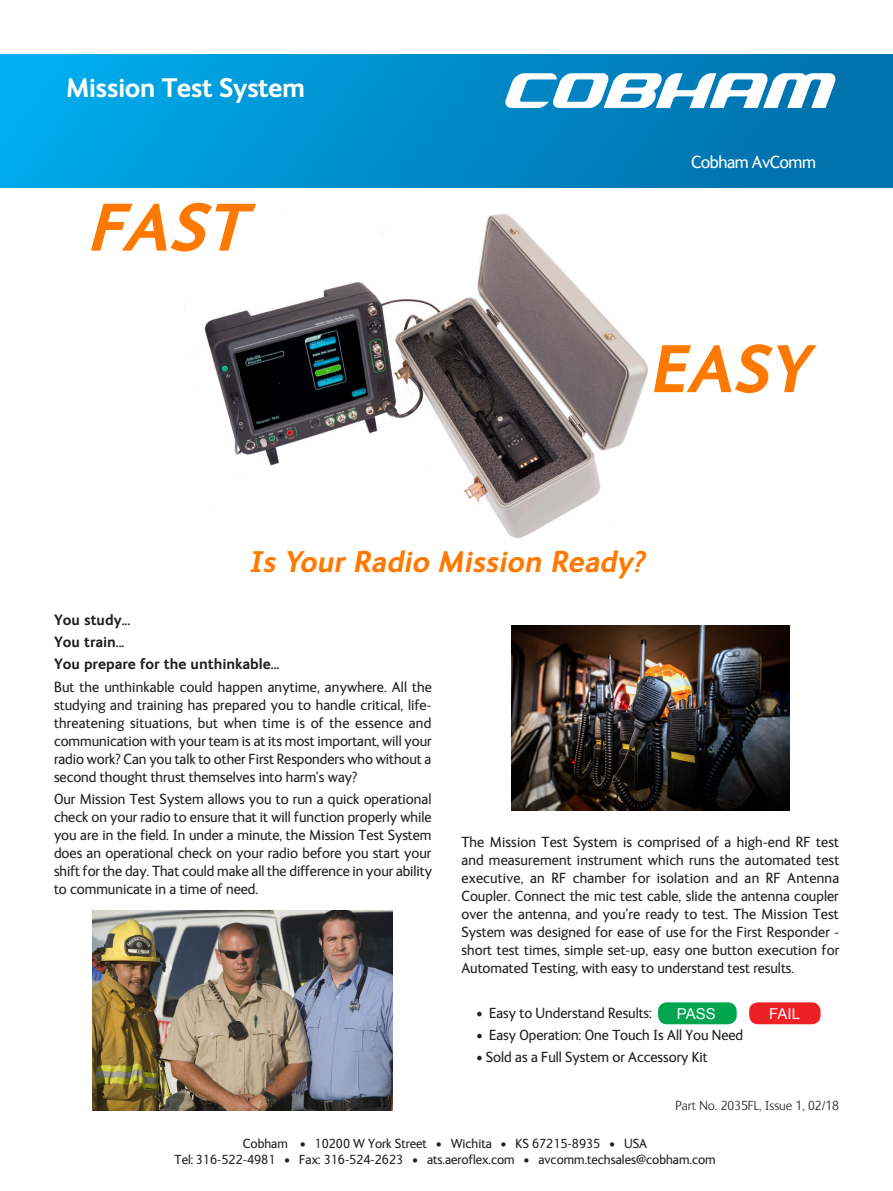
<style>
.page{position:relative;width:893px;height:1191px;background:#fff}
.page>*{position:absolute;margin:0;border:0;box-sizing:border-box;transform-origin:0 0}
.t1{font:italic 700 67.5px "FS Ingrid";color:#ff7900}
.t2{font:italic 700 30px "FS Ingrid";color:#ff7900}
.t3{font:700 27px "FS Ingrid";letter-spacing:-.025em;color:#fffefa}
.t4{font:18px "FS Ingrid";letter-spacing:-.025em;color:#fffefa}
.t5{font:15px/18px "FS Ingrid";color:#231f20;text-align:justify}
.t6{font:700 15px/22.2px "FS Ingrid";color:#231f20}
.t7{font:15px "Arial";color:#fff}
.t8{font:13.5px/16.2px "FS Ingrid";color:#231f20;text-align:center}
.t9{font:300 13.5px "FS Ingrid";color:#231f20}
.s1{font-weight:300}
</style>
<div class="page">
<div style="left:0;top:54px;width:893px;height:133px;background:linear-gradient(to right,#00acec,#006ca7)"></div>
<svg style="left:505px;top:73px;width:330px;height:35px"></svg>
<img style="left:204px;top:214px;width:444px;height:324px">
<img style="left:93px;top:910px;width:300px;height:200px">
<img style="left:511px;top:625px;width:278px;height:185px">
<div style="left:658px;top:1002px;width:79px;height:22px;background:#00a54f;border-radius:9px"></div>
<div style="left:749px;top:1002px;width:71px;height:22px;background:#ed2024;border-radius:9px"></div>
<h3 class="t3" style="left:66px;top:72px;width:241px">Mission Test System</h3>
<h1 class="t1" style="left:85px;top:189px;width:180px">FAST</h1>
<p class="t4" style="left:691px;top:152px;width:127px">Cobham AvComm</p>
<h1 class="t1" style="left:649px;top:331px;width:174px">EASY</h1>
<h2 class="t2" style="left:249px;top:544px;width:403px">Is Your Radio Mission Ready?</h2>
<p class="t6" style="left:54px;top:608px;width:227px">You study...<br>You train...<br>You prepare for the unthinkable...</p>
<p class="t5" style="left:54px;top:677px;width:379px">But the unthinkable could happen anytime, anywhere. All the studying and training has prepared you to handle critical, life&shy;threatening situations, but when time is of the essence and communication with your team is at its most important, will your radio work? Can you talk to other First Responders who without a second thought thrust themselves into harm’s way?</p>
<p class="t5" style="left:54px;top:790px;width:379px">Our Mission Test System allows you to run a quick operational check on your radio to ensure that it will function properly while you are in the field. In under a minute, the Mission Test System does an operational check on your radio before you start your shift for the day. That could make all the difference in your ability to communicate in a time of need.</p>
<p class="t5" style="left:461px;top:833px;width:379px">The Mission Test System is comprised of a high-end RF test and measurement instrument which runs the automated test executive, an RF chamber for isolation and an RF Antenna Coupler. Connect the mic test cable, slide the antenna coupler over the antenna, and you’re ready to test. The Mission Test System was designed for ease of use for the First Responder - short test times, simple set-up, easy one button execution for Automated Testing, with easy to understand test results.</p>
<p class="t5" style="left:476px;top:1004px;width:177px"><span class="s1">•</span> Easy to Understand Results:</p>
<p class="t5" style="left:476px;top:1026px;width:268px"><span class="s1">•</span> Easy Operation: One Touch Is All You Need</p>
<p class="t5" style="left:476px;top:1048px;width:233px"><span class="s1">•</span> Sold as a Full System or Accessory Kit</p>
<p class="t7" style="left:677px;top:1003px;width:40px">PASS</p>
<p class="t7" style="left:769px;top:1003px;width:32px">FAIL</p>
<p class="t9" style="left:675px;top:1098px;width:165px">Part No. 2035FL, Issue 1, 02/18</p>
<p class="t8" style="left:175px;top:1135px;width:543px">Cobham • 10200 W York Street • Wichita • KS 67215-8935 • USA<br>Tel: 316-522-4981 • Fax: 316-524-2623 • ats.aeroflex.com • avcomm.techsales@cobham.com</p>
</div>
